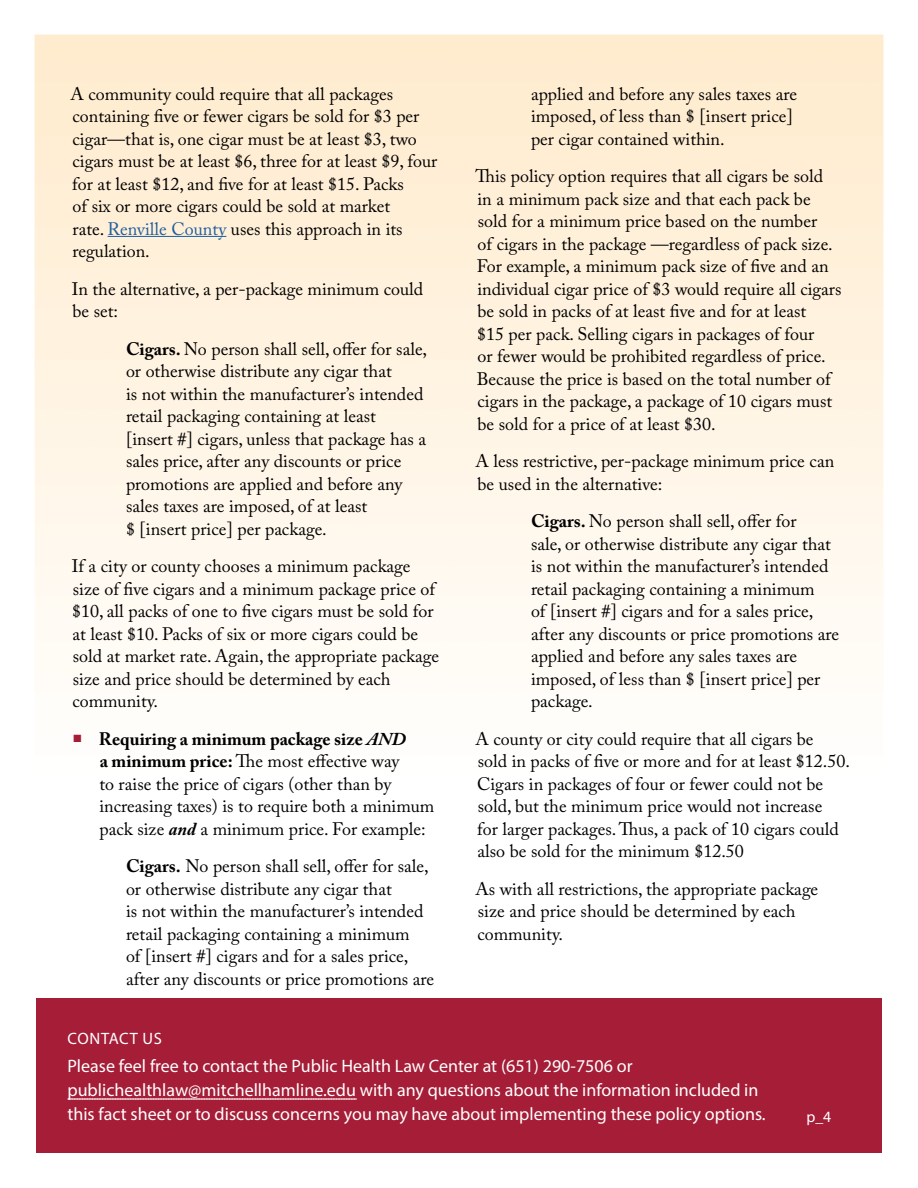
<style>
.page{position:relative;width:918px;height:1188px;background:#fff}
.page>*{position:absolute;margin:0;border:0;box-sizing:border-box;transform-origin:0 0}
.t1{font:18px/22.5px "Adobe Caslon Pro";color:#000}
.t2{font:18px/24px "Myriad Pro";color:#fff}
.t3{font:16.5px "Myriad Pro";letter-spacing:.04em;color:#fff}
.t4{font:15.75px "Myriad Pro";color:#fff}
.s1{color:#215e9e}
.s2{font-weight:700}
.s3{font-weight:700;font-style:italic}
</style>
<div class="page">
<hr style="left:108px;top:236px;width:118px;height:1px;background:#215e9e">
<div style="left:36px;top:998px;width:846px;height:155px;background:#a51d37"></div>
<svg style="left:68px;top:1099px;width:289px;height:1px"></svg>
<p class="t1" style="left:70px;top:82px;width:368px">A community could require that all packages containing five or fewer cigars be sold for $3 per cigar—that is, one cigar must be at least $3, two cigars must be at least $6, three for at least $9, four for at least $12, and five for at least $15. Packs<br>of six or more cigars could be sold at market<br>rate. <span class="s1">Renville County</span> uses this approach in its regulation.</p>
<p class="t1" style="left:72px;top:277px;width:353px">In the alternative, a per-package minimum could be set:</p>
<p class="t1" style="left:126px;top:337px;width:303px"><span class="s2">Cigars.</span> No person shall sell, offer for sale, or otherwise distribute any cigar that<br>is not within the manufacturer’s intended retail packaging containing at least [insert #] cigars, unless that package has a sales price, after any discounts or price promotions are applied and before any sales taxes are imposed, of at least<br>$ [insert price] per package.</p>
<p class="t1" style="left:72px;top:555px;width:369px">If a city or county chooses a minimum package size of five cigars and a minimum package price of $10, all packs of one to five cigars must be sold for at least $10. Packs of six or more cigars could be sold at market rate. Again, the appropriate package size and price should be determined by each community.</p>
<p class="t1" style="left:99px;top:727px;width:337px;text-indent:-26px"><sup>■</sup> <span class="s2">Requiring a minimum package size</span> <span class="s3">AND<br></span><span class="s2">a minimum price:</span> The most effective way<br>to raise the price of cigars (other than by increasing taxes) is to require both a minimum pack size <span class="s3">and</span> a minimum price. For example:</p>
<p class="t1" style="left:126px;top:855px;width:310px"><span class="s2">Cigars.</span> No person shall sell, offer for sale, or otherwise distribute any cigar that<br>is not within the manufacturer’s intended retail packaging containing a minimum<br>of [insert #] cigars and for a sales price, after any discounts or price promotions are</p>
<p class="t1" style="left:531px;top:82px;width:268px">applied and before any sales taxes are imposed, of less than $ [insert price] per cigar contained within.</p>
<p class="t1" style="left:476px;top:165px;width:367px">This policy option requires that all cigars be sold in a minimum pack size and that each pack be sold for a minimum price based on the number<br>of cigars in the package —regardless of pack size.<br>For example, a minimum pack size of five and an individual cigar price of $3 would require all cigars be sold in packs of at least five and for at least<br>$15 per pack. Selling cigars in packages of four<br>or fewer would be prohibited regardless of price.<br>Because the price is based on the total number of cigars in the package, a package of 10 cigars must be sold for a price of at least $30.</p>
<p class="t1" style="left:475px;top:450px;width:360px">A less restrictive, per-package minimum price can be used in the alternative:</p>
<p class="t1" style="left:531px;top:510px;width:310px"><span class="s2">Cigars.</span> No person shall sell, offer for<br>sale, or otherwise distribute any cigar that is not within the manufacturer’s intended retail packaging containing a minimum<br>of [insert #] cigars and for a sales price, after any discounts or price promotions are applied and before any sales taxes are imposed, of less than $ [insert price] per package.</p>
<p class="t1" style="left:475px;top:727px;width:376px">A county or city could require that all cigars be<br>sold in packs of five or more and for at least $12.50.<br>Cigars in packages of four or fewer could not be sold, but the minimum price would not increase<br>for larger packages. Thus, a pack of 10 cigars could also be sold for the minimum $12.50</p>
<p class="t1" style="left:475px;top:877px;width:344px">As with all restrictions, the appropriate package size and price should be determined by each community.</p>
<p class="t3" style="left:68px;top:1028px;width:96px">CONTACT US</p>
<p class="t2" style="left:68px;top:1054px;width:700px">Please feel free to contact the Public Health Law Center at (651) 290-7506 or publichealthlaw@mitchellhamline.edu with any questions about the information included in this fact sheet or to discuss concerns you may have about implementing these policy options.</p>
<p class="t4" style="left:806px;top:1107px;width:26px">p_4</p>
</div>
